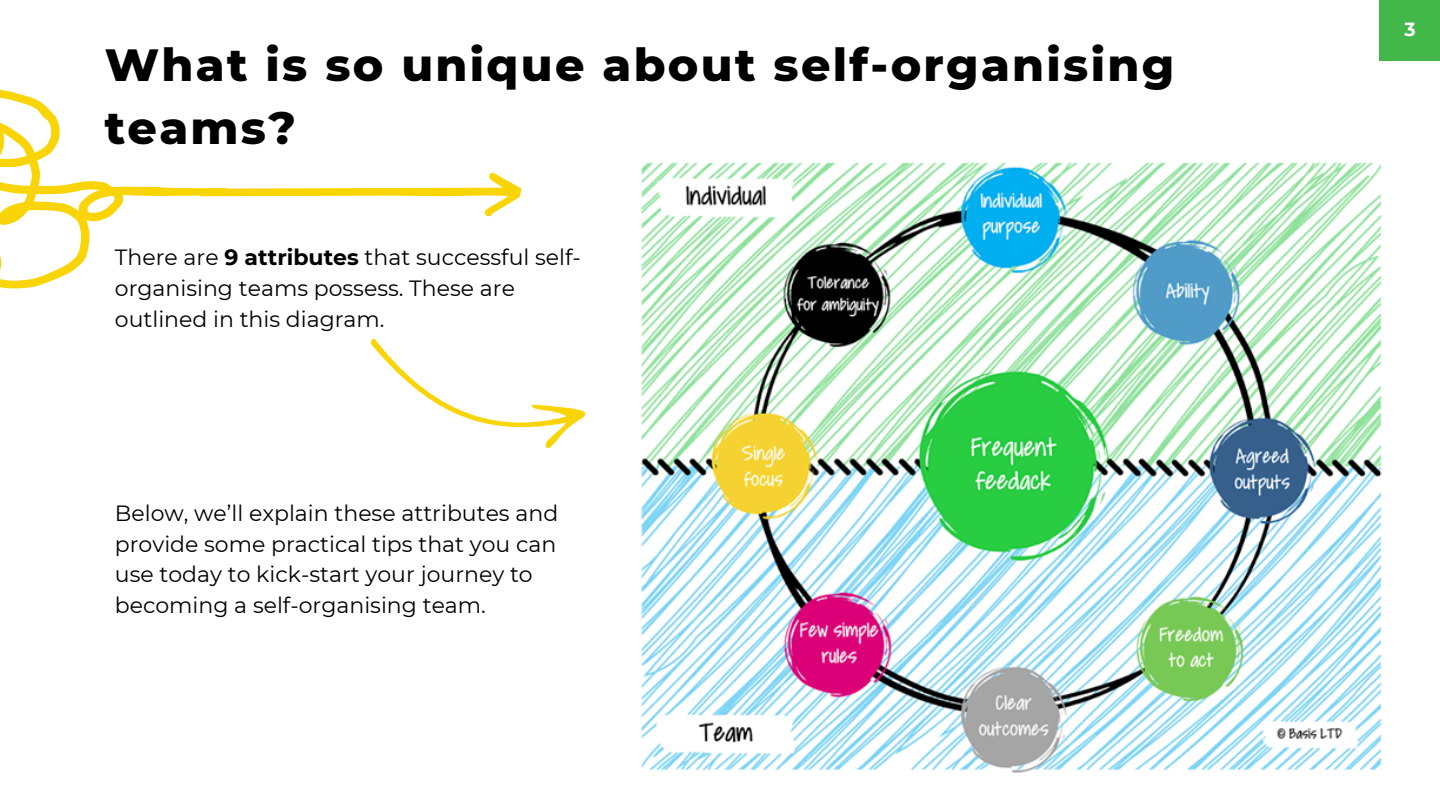
<style>
.page{position:relative;width:1440px;height:810px;background:#fff}
.page>*{position:absolute;margin:0;border:0;box-sizing:border-box;transform-origin:0 0}
.t1{font:800 46px/63.8px "Montserrat";letter-spacing:.05em;color:#000}
.t2{font:22px/30.8px "Montserrat";color:#000}
.t3{font:700 19px "Montserrat";color:#fff}
.s1{font-weight:700}
</style>
<div class="page">
<svg style="left:0;top:90px;width:90px;height:198px"></svg>
<svg style="left:109px;top:172px;width:413px;height:44px"></svg>
<div style="left:1379px;top:0;width:61px;height:61px;background:#43b74a"></div>
<img style="left:641px;top:162px;width:741px;height:611px">
<svg style="left:370px;top:338px;width:216px;height:111px"></svg>
<p class="t1" style="left:105px;top:32px;width:1071px">What is so unique about self-organising teams?</p>
<p class="t2" style="left:115px;top:242px;width:468px">There are <span class="s1">9 attributes</span> that successful self&shy;organising teams possess. These are outlined in this diagram.</p>
<p class="t2" style="left:115px;top:498px;width:445px">Below, we’ll explain these attributes and provide some practical tips that you can use today to kick-start your journey to becoming a self-organising team.</p>
<p class="t3" style="left:1405px;top:18px;width:13px">3</p>
</div>
